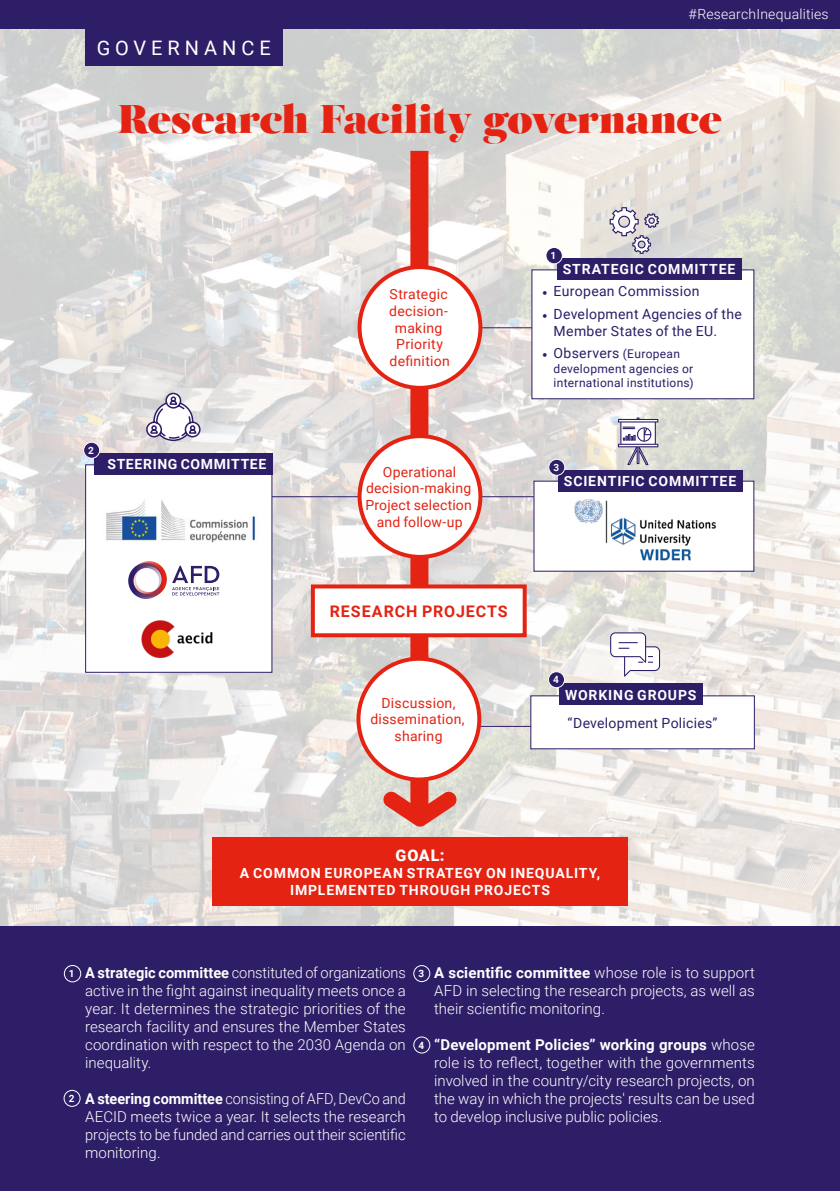
<style>
.page{position:relative;width:840px;height:1191px;background:#fff}
.page>*{position:absolute;margin:0;border:0;box-sizing:border-box;transform-origin:0 0}
.t1{font:40px "Salome";letter-spacing:-.015em;color:#e42313}
.t2{font:20px "Roboto";letter-spacing:.245em;color:#fff}
.t3{font:700 16px "Roboto";letter-spacing:.055em;color:#e42313}
.t4{font:900 16px "Roboto";color:#fff}
.t5{font:300 15px/18px "Roboto";color:#fff;text-align:justify}
.t6{font:300 15px/18px "Roboto";color:#fff;text-align:justify;scale:.96 1}
.t7{font:14px/16.8px "Roboto";letter-spacing:.015em;color:#e42313;text-align:center}
.t8{font:700 14px/16.8px "Roboto";letter-spacing:.06em;color:#fff;text-align:center}
.t9{font:14px/16.8px "Roboto";letter-spacing:.02em;color:#2e1d67}
.t10{font:300 14px "Roboto";letter-spacing:.015em;color:#fff}
.t11{font:700 14px "Roboto";letter-spacing:.04em;color:#fff}
.t12{font:12px/14.4px "Roboto";letter-spacing:.025em;color:#2e1d67}
.t13{font:700 10px "Roboto";color:#fff}
.s1{font-family:"Minion Pro"}
.s2{font-size:12px}
.s3{font-weight:700}
</style>
<div class="page">
<img style="left:0;top:28px;width:839px;height:898px">
<div style="left:410px;top:151px;width:18px;height:663px;background:#e42313"></div>
<hr style="left:471px;top:327px;width:136px;height:1px;background:#2e1d67">
<div style="left:0;top:926px;width:839px;height:265px;background:#2e1d67"></div>
<div style="left:64px;top:965px;width:17px;height:17px;border:1px solid #fff;border-radius:50%"></div>
<div style="left:63px;top:1089px;width:18px;height:17px;border:1px solid #fff;border-radius:50%"></div>
<div style="left:413px;top:965px;width:17px;height:17px;border:1px solid #fff;border-radius:50%"></div>
<div style="left:413px;top:1036px;width:17px;height:17px;border:1px solid #fff;border-radius:50%"></div>
<div style="left:212px;top:837px;width:415px;height:69px;background:#e42313"></div>
<svg style="left:309px;top:582px;width:219px;height:57px"></svg>
<div style="left:359px;top:267px;width:121px;height:121px;background:#fff;border-radius:50%"></div>
<div style="left:357px;top:265px;width:125px;height:125px;border:4px solid #e42313;border-radius:50%"></div>
<div style="left:531px;top:269px;width:223px;height:130px;background:#fff;border:1px solid #2e1d67"></div>
<hr style="left:460px;top:726px;width:136px;height:1px;background:#2e1d67">
<div style="left:530px;top:696px;width:224px;height:53px;background:#fff"></div>
<div style="left:559px;top:683px;width:143px;height:22px;background:#2e1d67"></div>
<div style="left:85px;top:0;width:197px;height:66px;background:#2e1d67"></div>
<div style="left:518px;top:217px;width:17px;height:17px;border:1px solid #fff;border-radius:50%"></div>
<div style="left:556px;top:258px;width:185px;height:22px;background:#2e1d67"></div>
<div style="left:545px;top:247px;width:17px;height:17px;background:#2e1d67;border-radius:50%"></div>
<div style="left:545px;top:247px;width:17px;height:17px;border:1px solid #fff;border-radius:50%"></div>
<hr style="left:455px;top:496px;width:136px;height:1px;background:#2e1d67">
<div style="left:533px;top:480px;width:221px;height:91px;background:#fff"></div>
<img style="left:574px;top:499px;width:142px;height:62px">
<div style="left:557px;top:470px;width:184px;height:21px;background:#2e1d67"></div>
<div style="left:548px;top:459px;width:16px;height:16px;background:#2e1d67;border-radius:50%"></div>
<div style="left:548px;top:459px;width:17px;height:17px;border:1px solid #fff;border-radius:50%"></div>
<svg style="left:617px;top:417px;width:41px;height:48px"></svg>
<hr style="left:271px;top:496px;width:169px;height:1px;background:#2e1d67">
<div style="left:85px;top:464px;width:187px;height:209px;background:#fff;border:1px solid #2e1d67"></div>
<svg style="left:128px;top:561px;width:91px;height:38px"></svg>
<img style="left:106px;top:500px;width:150px;height:43px">
<img style="left:141px;top:620px;width:72px;height:39px">
<div style="left:94px;top:453px;width:178px;height:21px;background:#2e1d67"></div>
<div style="left:84px;top:442px;width:16px;height:16px;background:#2e1d67;border-radius:50%"></div>
<div style="left:83px;top:442px;width:17px;height:17px;border:1px solid #fff;border-radius:50%"></div>
<svg style="left:145px;top:392px;width:56px;height:50px"></svg>
<svg style="left:609px;top:207px;width:49px;height:47px"></svg>
<div style="left:358px;top:659px;width:121px;height:120px;background:#fff;border-radius:50%"></div>
<div style="left:356px;top:657px;width:125px;height:124px;border:4px solid #e42313;border-radius:50%"></div>
<svg style="left:374px;top:782px;width:91px;height:55px;background:#de9e92"></svg>
<div style="left:359px;top:436px;width:121px;height:121px;background:#fff;border-radius:50%"></div>
<div style="left:357px;top:434px;width:125px;height:125px;border:4px solid #e42313;border-radius:50%"></div>
<div style="left:548px;top:671px;width:16px;height:16px;background:#2e1d67;border-radius:50%"></div>
<div style="left:547px;top:671px;width:17px;height:17px;border:1px solid #fff;border-radius:50%"></div>
<svg style="left:609px;top:632px;width:50px;height:44px"></svg>
<div style="left:0;top:0;width:839px;height:28px;background:#2e1d67"></div>
<h2 class="t2" style="left:97px;top:33px;width:175px">GOVERNANCE</h2>
<p class="t10" style="left:688px;top:4px;width:141px">#ResearchInequalities</p>
<h1 class="t1" style="left:118px;top:92px;width:605px">Research Facility governance</h1>
<p class="t13" style="left:550px;top:249px;width:7px">1</p>
<p class="t8" style="left:562px;top:260px;width:174px">STRATEGIC COMMITTEE</p>
<p class="t7" style="left:389px;top:285px;width:62px">Strategic decision&shy;making<br>Priority definition</p>
<p class="t9" style="left:542px;top:282px;width:158px"><span class="s1">•</span> European Commission</p>
<p class="t9" style="left:553px;top:305px;width:190px;text-indent:-11px"><span class="s1">•</span> Development Agencies of the<br>Member States of the EU.</p>
<p class="t9" style="left:542px;top:344px;width:139px"><span class="s1">•</span> Observers <span class="s2">(European</span></p>
<p class="t12" style="left:553px;top:360px;width:141px">development agencies or international institutions)</p>
<p class="t13" style="left:88px;top:443px;width:7px">2</p>
<p class="t11" style="left:107px;top:454px;width:160px">STEERING COMMITTEE</p>
<p class="t13" style="left:553px;top:460px;width:7px">3</p>
<p class="t7" style="left:365px;top:462px;width:108px">Operational decision-making<br>Project selection and follow-up</p>
<p class="t8" style="left:563px;top:472px;width:174px">SCIENTIFIC COMMITTEE</p>
<p class="t3" style="left:329px;top:600px;width:179px">RESEARCH PROJECTS</p>
<p class="t7" style="left:370px;top:693px;width:96px">Discussion, dissemination, sharing</p>
<p class="t13" style="left:553px;top:673px;width:7px">4</p>
<p class="t8" style="left:565px;top:685px;width:133px">WORKING GROUPS</p>
<p class="t9" style="left:567px;top:713px;width:151px">“Development Policies”</p>
<p class="t4" style="left:395px;top:844px;width:51px">GOAL:</p>
<p class="t8" style="left:240px;top:864px;width:362px">A COMMON EUROPEAN STRATEGY ON INEQUALITY,<br>IMPLEMENTED THROUGH PROJECTS</p>
<p class="t13" style="left:69px;top:967px;width:7px">1</p>
<p class="t13" style="left:69px;top:1091px;width:7px">2</p>
<p class="t5" style="left:85px;top:963px;width:322px"><span class="s3">A strategic committee</span> constituted of organizations active in the fight against inequality meets once a year. It determines the strategic priorities of the research facility and ensures the Member States coordination with respect to the 2030 Agenda on inequality.</p>
<p class="t6" style="left:85px;top:1089px;width:335px"><span class="s3">A steering committee</span> consisting of AFD, DevCo and AECID meets twice a year. It selects the research projects to be funded and carries out their scientific monitoring.</p>
<p class="t13" style="left:418px;top:966px;width:7px">3</p>
<p class="t13" style="left:418px;top:1038px;width:7px">4</p>
<p class="t5" style="left:434px;top:963px;width:322px"><span class="s3">A scientific committee</span> whose role is to support AFD in selecting the research projects, as well as their scientific monitoring.</p>
<p class="t5" style="left:434px;top:1035px;width:322px"><span class="s3">“Development Policies” working groups</span> whose role is to reflect, together with the governments involved in the country/city research projects, on the way in which the projects' results can be used to develop inclusive public policies.</p>
</div>
